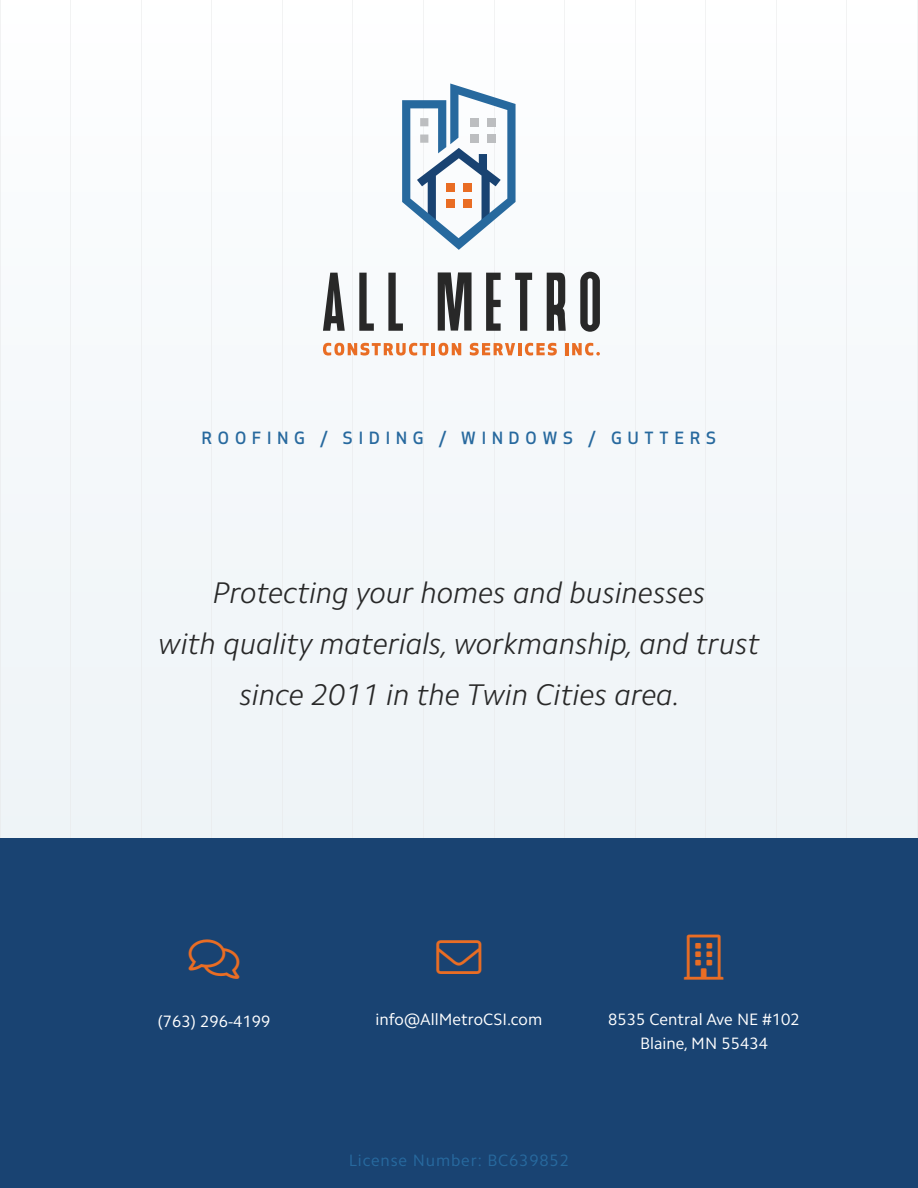
<style>
.page{position:relative;width:918px;height:1188px;background:#fff}
.page>*{position:absolute;margin:0;border:0;box-sizing:border-box;transform-origin:0 0}
.t1{font:italic 300 30px/51px "Camphor Pro";color:#282828;text-align:center}
.t2{font:16.5px/24px "Camphor Pro";color:#fff;text-align:center}
.t3{font:500 16.5px "Apex New";letter-spacing:.36em;color:#27699e}
.t4{font:16.5px "Camphor Pro";letter-spacing:.05em;color:#27699e}
</style>
<div class="page">
<div style="left:0;top:0;width:917px;height:1188px;background:#f5f8fa"></div>
<hr style="left:0;top:0;width:1px;height:1188px;background:#e6e7e8">
<hr style="left:70px;top:0;width:1px;height:1188px;background:#e6e7e8">
<hr style="left:141px;top:0;width:1px;height:1188px;background:#e6e7e8">
<hr style="left:212px;top:0;width:1px;height:1188px;background:#e6e7e8">
<hr style="left:282px;top:0;width:1px;height:1188px;background:#e6e7e8">
<hr style="left:353px;top:0;width:1px;height:1188px;background:#e6e7e8">
<hr style="left:423px;top:0;width:1px;height:1188px;background:#e6e7e8">
<hr style="left:494px;top:0;width:1px;height:1188px;background:#e6e7e8">
<hr style="left:564px;top:0;width:1px;height:1188px;background:#e6e7e8">
<hr style="left:635px;top:0;width:1px;height:1188px;background:#e6e7e8">
<hr style="left:706px;top:0;width:1px;height:1188px;background:#e6e7e8">
<hr style="left:776px;top:0;width:1px;height:1188px;background:#e6e7e8">
<hr style="left:847px;top:0;width:1px;height:1188px;background:#e6e7e8">
<hr style="left:917px;top:0;width:1px;height:1188px;background:#e6e7e8">
<svg style="left:323px;top:343px;width:138px;height:13px"></svg>
<svg style="left:470px;top:343px;width:87px;height:13px"></svg>
<hr style="left:565px;top:343px;width:4px;height:12px;background:#e96d24">
<svg style="left:572px;top:343px;width:28px;height:13px"></svg>
<svg style="left:323px;top:273px;width:22px;height:58px"></svg>
<svg style="left:359px;top:273px;width:15px;height:58px"></svg>
<svg style="left:388px;top:273px;width:15px;height:58px"></svg>
<svg style="left:438px;top:272px;width:34px;height:59px"></svg>
<svg style="left:486px;top:273px;width:15px;height:58px"></svg>
<svg style="left:515px;top:273px;width:17px;height:58px"></svg>
<svg style="left:547px;top:273px;width:19px;height:58px"></svg>
<svg style="left:580px;top:272px;width:20px;height:60px"></svg>
<svg style="left:402px;top:83px;width:114px;height:167px"></svg>
<div style="left:0;top:839px;width:918px;height:349px;background:#194372"></div>
<p class="t3" style="left:202px;top:426px;width:516px">ROOFING / SIDING / WINDOWS / GUTTERS</p>
<p class="t1" style="left:158px;top:567px;width:603px">Protecting your homes and businesses<br>with quality materials, workmanship, and trust since 2011 in the Twin Cities area.</p>
<p class="t2" style="left:157px;top:1009px;width:115px">(763) 296-4199</p>
<p class="t2" style="left:375px;top:1008px;width:168px">info@AllMetroCSI.com</p>
<p class="t2" style="left:608px;top:1008px;width:193px">8535 Central Ave NE #102<br>Blaine, MN 55434</p>
<p class="t4" style="left:349px;top:1150px;width:222px">License Number: BC639852</p>
</div>
